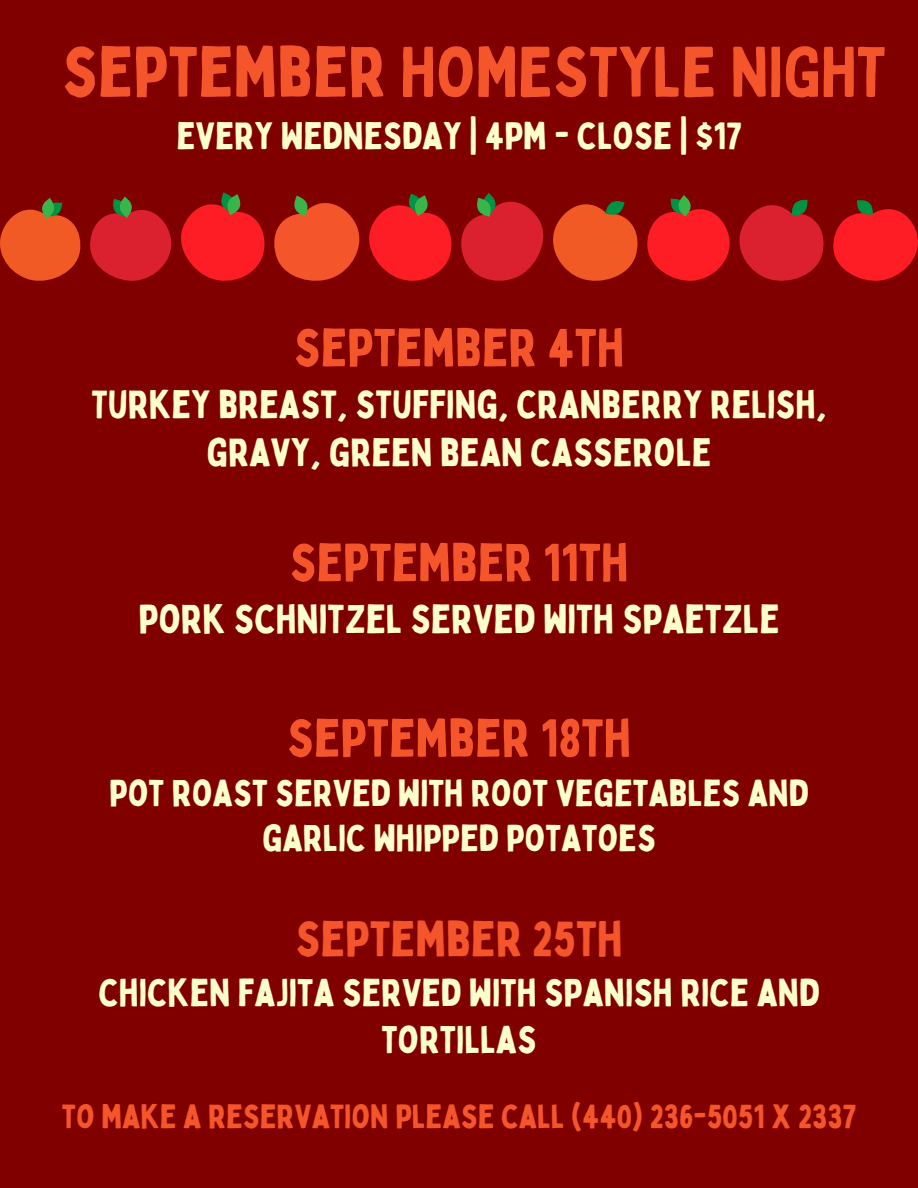
<style>
.page{position:relative;width:918px;height:1188px;background:#800000}
.page>*{position:absolute;margin:0;border:0;box-sizing:border-box;transform-origin:0 0}
.t1{font:69.75px "Bobby Jones";color:#f4552a}
.t2{font:52.2px "Bobby Jones";color:#f4552a}
.t3{font:48.75px "Bobby Jones";color:#f4552a}
.t4{font:39.75px "Bobby Jones";color:#ffc}
.t5{font:38.7px/48.3px "Bobby Jones";color:#ffc;text-align:center}
.t6{font:37.95px/47.2px "Bobby Jones";color:#ffc;text-align:center}
.t7{font:37.5px "Bobby Jones";color:#ffc}
.t8{font:36.75px/45px "Bobby Jones";color:#ffc;text-align:center}
.t9{font:33px "Bobby Jones";color:#f4552a}
</style>
<div class="page">
<svg style="left:647px;top:198px;width:83px;height:83px"></svg>
<svg style="left:678px;top:195px;width:13px;height:22px"></svg>
<svg style="left:553px;top:201px;width:85px;height:80px"></svg>
<svg style="left:833px;top:200px;width:85px;height:81px"></svg>
<svg style="left:739px;top:199px;width:85px;height:82px"></svg>
<svg style="left:483px;top:193px;width:13px;height:22px"></svg>
<svg style="left:461px;top:198px;width:83px;height:83px"></svg>
<svg style="left:274px;top:196px;width:86px;height:85px"></svg>
<svg style="left:181px;top:193px;width:84px;height:88px"></svg>
<svg style="left:369px;top:194px;width:83px;height:87px"></svg>
<svg style="left:90px;top:197px;width:81px;height:84px"></svg>
<svg style="left:0;top:198px;width:81px;height:83px"></svg>
<h2 class="t1" style="left:62px;top:28px;width:826px">SEPTEMBER HOMESTYLE NIGHT</h2>
<h2 class="t7" style="left:176px;top:112px;width:567px">EVERY WEDNESDAY | 4PM - CLOSE | $17</h2>
<h1 class="t2" style="left:294px;top:315px;width:332px">SEPTEMBER 4TH</h1>
<h1 class="t5" style="left:91px;top:379px;width:737px">TURKEY BREAST, STUFFING, CRANBERRY RELISH,<br>GRAVY, GREEN BEAN CASSEROLE</h1>
<h2 class="t2" style="left:290px;top:530px;width:340px">SEPTEMBER 11TH</h2>
<h2 class="t4" style="left:138px;top:594px;width:643px">PORK SCHNITZEL SERVED WITH SPAETZLE</h2>
<p class="t2" style="left:287px;top:705px;width:346px">SEPTEMBER 18TH</p>
<p class="t8" style="left:109px;top:770px;width:701px">POT ROAST SERVED WITH ROOT VEGETABLES AND<br>GARLIC WHIPPED POTATOES</p>
<h2 class="t3" style="left:295px;top:908px;width:329px">SEPTEMBER 25TH</h2>
<h2 class="t6" style="left:98px;top:968px;width:723px">CHICKEN FAJITA SERVED WITH SPANISH RICE AND<br>TORTILLAS</h2>
<h2 class="t9" style="left:62px;top:1095px;width:796px">TO MAKE A RESERVATION PLEASE CALL (440) 236-5051 X 2337</h2>
</div>
